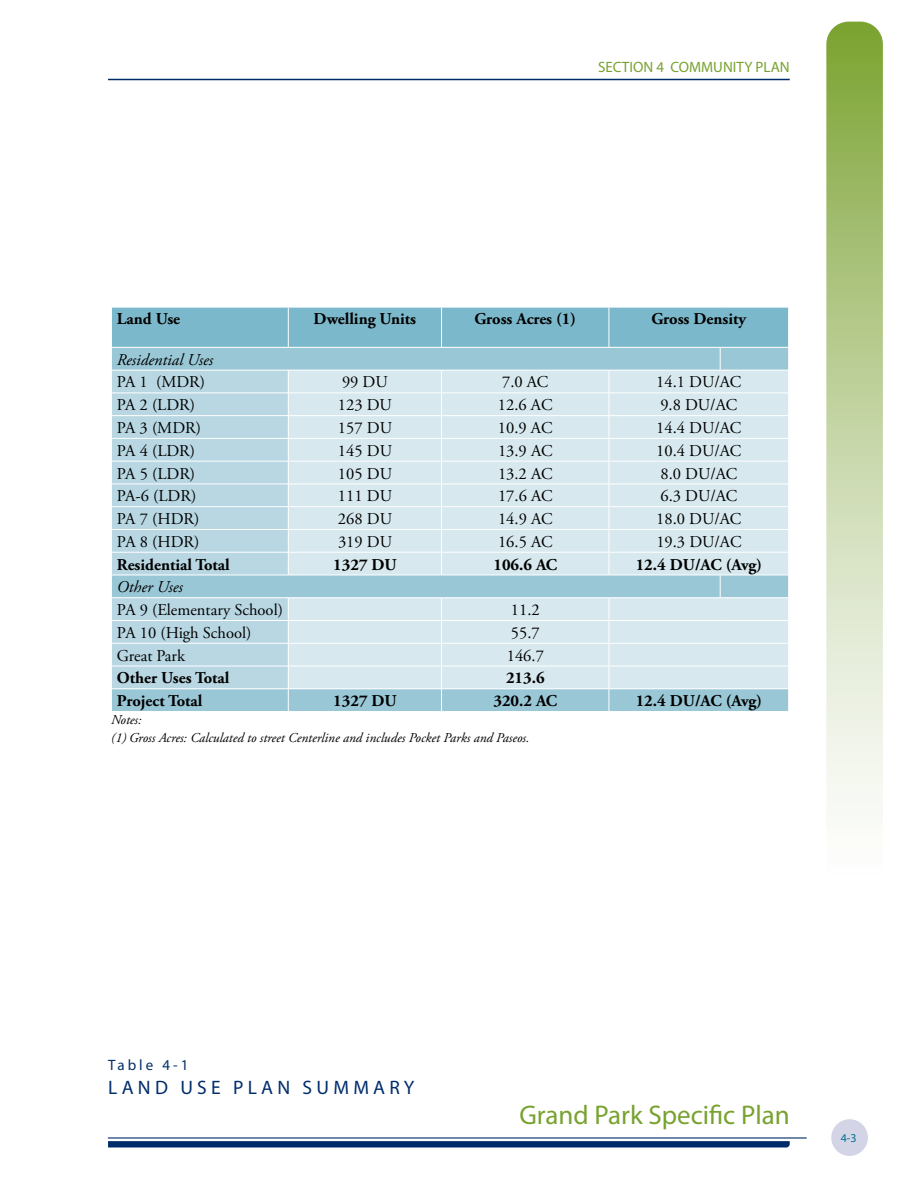
<style>
.page{position:relative;width:918px;height:1188px;background:#fff}
.page>*{position:absolute;margin:0;border:0;box-sizing:border-box;transform-origin:0 0}
.t1{font:27px "Myriad Pro";color:#78a22f}
.t2{font:19.5px "Myriad Pro";letter-spacing:.22em;color:#002d6a}
.t3{font:16.5px "Adobe Garamond Pro";color:#000}
.t4{font:700 16.5px "Adobe Garamond Pro";color:#000}
.t5{font:italic 16.5px "Adobe Garamond Pro";color:#000}
.t6{font:15px "Myriad Pro";color:#78a22f}
.t7{font:15px "Myriad Pro";letter-spacing:.2em;color:#002d6a}
.t8{font:italic 13.5px/17.9px "Adobe Garamond Pro";color:#000}
.t9{font:12px "Myriad Pro";color:#00728f}
</style>
<div class="page">
<svg style="left:826px;top:22px;width:57px;height:789px;background:#c0d29e"></svg>
<div style="left:831px;top:1119px;width:37px;height:37px;background:#d3d5e6;border-radius:50%"></div>
<hr style="left:108px;top:79px;width:682px;height:1px;background:#002d6a">
<hr style="left:108px;top:1137px;width:699px;height:2px;background:#002d6a">
<svg style="left:108px;top:1141px;width:682px;height:7px;background:#163f77"></svg>
<svg style="left:111px;top:307px;width:678px;height:404px;background:#c0dce5"></svg>
<hr style="left:609px;top:688px;width:111px;height:1px;background:#fff">
<hr style="left:720px;top:688px;width:69px;height:1px;background:#fff">
<p class="t6" style="left:598px;top:58px;width:193px">SECTION 4 COMMUNITY PLAN</p>
<p class="t4" style="left:117px;top:310px;width:65px">Land Use</p>
<p class="t4" style="left:314px;top:310px;width:104px">Dwelling Units</p>
<p class="t4" style="left:475px;top:310px;width:103px">Gross Acres (1)</p>
<p class="t4" style="left:651px;top:310px;width:96px">Gross Density</p>
<p class="t5" style="left:117px;top:350px;width:98px">Residential Uses</p>
<p class="t3" style="left:117px;top:372px;width:90px">PA 1 (MDR)</p>
<p class="t3" style="left:342px;top:372px;width:47px">99 DU</p>
<p class="t3" style="left:502px;top:372px;width:48px">7.0 AC</p>
<p class="t3" style="left:656px;top:372px;width:87px">14.1 DU/AC</p>
<p class="t3" style="left:117px;top:395px;width:80px">PA 2 (LDR)</p>
<p class="t3" style="left:338px;top:395px;width:56px">123 DU</p>
<p class="t3" style="left:498px;top:395px;width:56px">12.6 AC</p>
<p class="t3" style="left:660px;top:395px;width:78px">9.8 DU/AC</p>
<p class="t3" style="left:117px;top:418px;width:86px">PA 3 (MDR)</p>
<p class="t3" style="left:338px;top:418px;width:56px">157 DU</p>
<p class="t3" style="left:498px;top:418px;width:56px">10.9 AC</p>
<p class="t3" style="left:656px;top:418px;width:87px">14.4 DU/AC</p>
<p class="t3" style="left:117px;top:441px;width:80px">PA 4 (LDR)</p>
<p class="t3" style="left:338px;top:441px;width:56px">145 DU</p>
<p class="t3" style="left:498px;top:441px;width:56px">13.9 AC</p>
<p class="t3" style="left:656px;top:441px;width:87px">10.4 DU/AC</p>
<p class="t3" style="left:117px;top:463px;width:80px">PA 5 (LDR)</p>
<p class="t3" style="left:338px;top:463px;width:56px">105 DU</p>
<p class="t3" style="left:498px;top:463px;width:56px">13.2 AC</p>
<p class="t3" style="left:660px;top:463px;width:78px">8.0 DU/AC</p>
<p class="t3" style="left:117px;top:486px;width:81px">PA-6 (LDR)</p>
<p class="t3" style="left:338px;top:486px;width:56px">111 DU</p>
<p class="t3" style="left:498px;top:486px;width:56px">17.6 AC</p>
<p class="t3" style="left:660px;top:486px;width:78px">6.3 DU/AC</p>
<p class="t3" style="left:117px;top:509px;width:84px">PA 7 (HDR)</p>
<p class="t3" style="left:338px;top:509px;width:56px">268 DU</p>
<p class="t3" style="left:498px;top:509px;width:56px">14.9 AC</p>
<p class="t3" style="left:656px;top:509px;width:87px">18.0 DU/AC</p>
<p class="t3" style="left:117px;top:532px;width:84px">PA 8 (HDR)</p>
<p class="t3" style="left:338px;top:532px;width:56px">319 DU</p>
<p class="t3" style="left:498px;top:532px;width:56px">16.5 AC</p>
<p class="t3" style="left:656px;top:532px;width:87px">19.3 DU/AC</p>
<p class="t4" style="left:117px;top:555px;width:114px">Residential Total</p>
<p class="t4" style="left:333px;top:555px;width:65px">1327 DU</p>
<p class="t4" style="left:493px;top:555px;width:65px">106.6 AC</p>
<p class="t4" style="left:636px;top:555px;width:128px">12.4 DU/AC (Avg)</p>
<p class="t5" style="left:117px;top:577px;width:67px">Other Uses</p>
<p class="t3" style="left:117px;top:600px;width:168px">PA 9 (Elementary School)</p>
<p class="t3" style="left:511px;top:600px;width:30px">11.2</p>
<p class="t3" style="left:117px;top:623px;width:136px">PA 10 (High School)</p>
<p class="t3" style="left:511px;top:623px;width:30px">55.7</p>
<p class="t3" style="left:117px;top:646px;width:69px">Great Park</p>
<p class="t3" style="left:507px;top:646px;width:39px">146.7</p>
<p class="t4" style="left:117px;top:669px;width:114px">Other Uses Total</p>
<p class="t4" style="left:506px;top:669px;width:40px">213.6</p>
<p class="t4" style="left:117px;top:691px;width:87px">Project Total</p>
<p class="t4" style="left:333px;top:691px;width:65px">1327 DU</p>
<p class="t4" style="left:493px;top:691px;width:65px">320.2 AC</p>
<p class="t4" style="left:636px;top:691px;width:128px">12.4 DU/AC (Avg)</p>
<p class="t8" style="left:111px;top:711px;width:420px">Notes:<br>(1) Gross Acres: Calculated to street Centerline and includes Pocket Parks and Paseos.</p>
<p class="t7" style="left:108px;top:1056px;width:82px">Table 4-1</p>
<p class="t2" style="left:108px;top:1075px;width:308px">LAND USE PLAN SUMMARY</p>
<h1 class="t1" style="left:520px;top:1099px;width:272px">Grand Park Specific Plan</h1>
<p class="t9" style="left:841px;top:1131px;width:17px">4-3</p>
</div>
